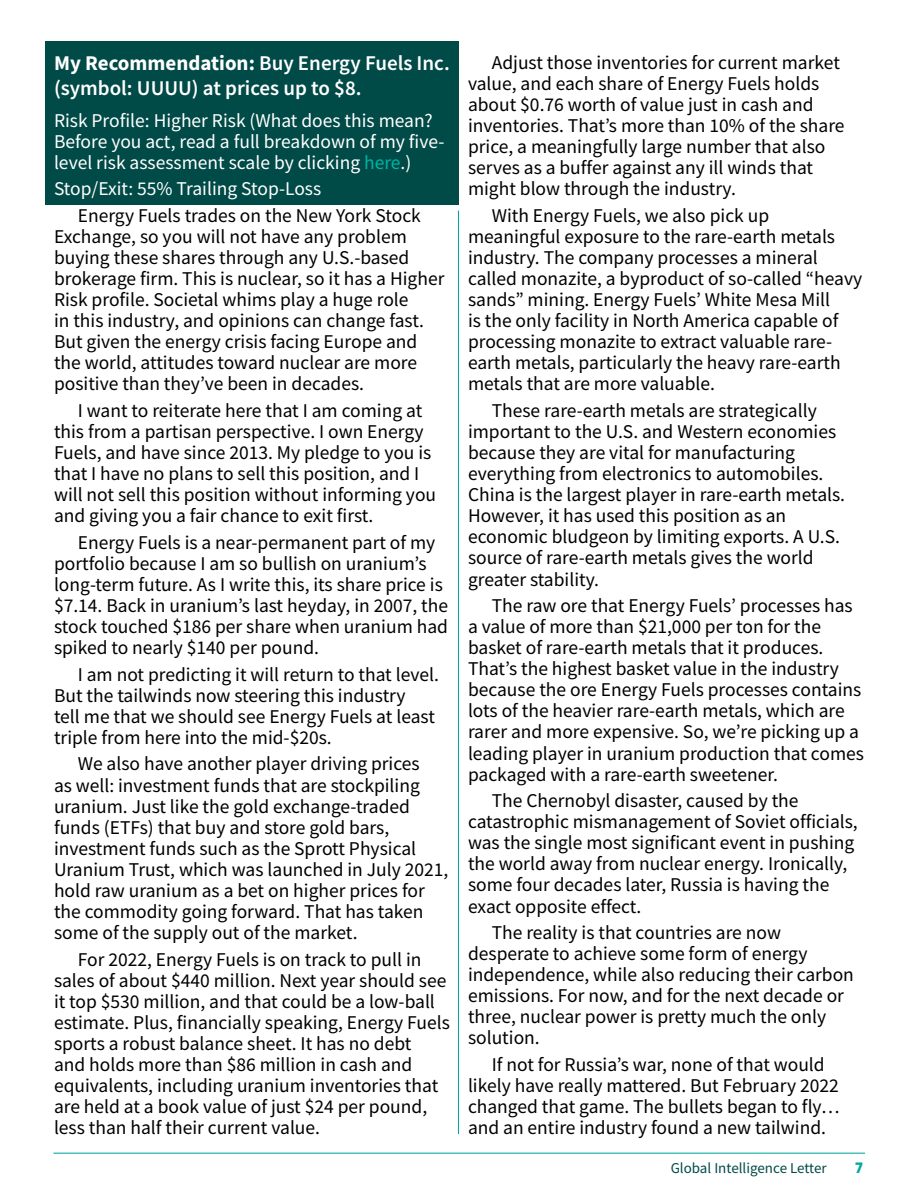
<style>
.page{position:relative;width:918px;height:1188px;background:#fff}
.page>*{position:absolute;margin:0;border:0;box-sizing:border-box;transform-origin:0 0}
.t1{font:600 21px/25.7px "Source Sans Pro";color:#fff}
.t2{font:19.5px/21.1px "Source Sans Pro";color:#000}
.t3{font:19.5px/21.1px "Source Sans Pro";color:#fff}
.t4{font:15px "Source Sans Pro";color:#004a47}
.t5{font:800 15px "Gilroy";color:#00a89e}
.s1{font-weight:700}
.s2{color:#00b4a3}
</style>
<div class="page">
<hr style="left:53px;top:1153px;width:812px;height:1px;background:#00a89e">
<div style="left:46px;top:41px;width:413px;height:163px;background:#004a47"></div>
<hr style="left:458px;top:211px;width:1px;height:923px;background:#00a89e">
<p class="t1" style="left:54px;top:50px;width:397px"><span class="s1">My Recommendation:</span> Buy Energy Fuels Inc. (symbol: UUUU) at prices up to $8.</p>
<p class="t3" style="left:54px;top:110px;width:392px">Risk Profile: Higher Risk (What does this mean?<br>Before you act, read a full breakdown of my five&shy;level risk assessment scale by clicking <span class="s2">here</span>.)</p>
<p class="t3" style="left:54px;top:178px;width:269px">Stop/Exit: 55% Trailing Stop-Loss</p>
<p class="t2" style="left:54px;top:205px;width:392px;text-indent:24px">Energy Fuels trades on the New York Stock Exchange, so you will not have any problem buying these shares through any U.S.-based brokerage firm. This is nuclear, so it has a Higher Risk profile. Societal whims play a huge role<br>in this industry, and opinions can change fast.<br>But given the energy crisis facing Europe and the world, attitudes toward nuclear are more positive than they’ve been in decades.</p>
<p class="t2" style="left:54px;top:400px;width:384px;text-indent:24px">I want to reiterate here that I am coming at this from a partisan perspective. I own Energy Fuels, and have since 2013. My pledge to you is that I have no plans to sell this position, and I will not sell this position without informing you and giving you a fair chance to exit first.</p>
<p class="t2" style="left:54px;top:532px;width:396px;text-indent:24px">Energy Fuels is a near-permanent part of my portfolio because I am so bullish on uranium’s long-term future. As I write this, its share price is $7.14. Back in uranium’s last heyday, in 2007, the stock touched $186 per share when uranium had spiked to nearly $140 per pound.</p>
<p class="t2" style="left:54px;top:664px;width:387px;text-indent:24px">I am not predicting it will return to that level.<br>But the tailwinds now steering this industry<br>tell me that we should see Energy Fuels at least triple from here into the mid-$20s.</p>
<p class="t2" style="left:54px;top:753px;width:396px;text-indent:24px">We also have another player driving prices<br>as well: investment funds that are stockpiling uranium. Just like the gold exchange-traded funds (ETFs) that buy and store gold bars, investment funds such as the Sprott Physical Uranium Trust, which was launched in July 2021, hold raw uranium as a bet on higher prices for the commodity going forward. That has taken some of the supply out of the market.</p>
<p class="t2" style="left:54px;top:948px;width:397px;text-indent:24px">For 2022, Energy Fuels is on track to pull in sales of about $440 million. Next year should see it top $530 million, and that could be a low-ball estimate. Plus, financially speaking, Energy Fuels sports a robust balance sheet. It has no debt<br>and holds more than $86 million in cash and equivalents, including uranium inventories that are held at a book value of just $24 per pound, less than half their current value.</p>
<p class="t2" style="left:468px;top:52px;width:378px;text-indent:24px">Adjust those inventories for current market value, and each share of Energy Fuels holds about $0.76 worth of value just in cash and inventories. That’s more than 10% of the share price, a meaningfully large number that also serves as a buffer against any ill winds that might blow through the industry.</p>
<p class="t2" style="left:468px;top:205px;width:396px;text-indent:24px">With Energy Fuels, we also pick up meaningful exposure to the rare-earth metals industry. The company processes a mineral called monazite, a byproduct of so-called “heavy sands” mining. Energy Fuels’ White Mesa Mill<br>is the only facility in North America capable of processing monazite to extract valuable rare&shy;earth metals, particularly the heavy rare-earth metals that are more valuable.</p>
<p class="t2" style="left:468px;top:400px;width:379px;text-indent:24px">These rare-earth metals are strategically important to the U.S. and Western economies because they are vital for manufacturing everything from electronics to automobiles.<br>China is the largest player in rare-earth metals.<br>However, it has used this position as an economic bludgeon by limiting exports. A U.S. source of rare-earth metals gives the world greater stability.</p>
<p class="t2" style="left:468px;top:595px;width:398px;text-indent:24px">The raw ore that Energy Fuels’ processes has a value of more than $21,000 per ton for the basket of rare-earth metals that it produces.<br>That’s the highest basket value in the industry because the ore Energy Fuels processes contains lots of the heavier rare-earth metals, which are rarer and more expensive. So, we’re picking up a leading player in uranium production that comes packaged with a rare-earth sweetener.</p>
<p class="t2" style="left:468px;top:790px;width:391px;text-indent:24px">The Chernobyl disaster, caused by the catastrophic mismanagement of Soviet officials, was the single most significant event in pushing the world away from nuclear energy. Ironically, some four decades later, Russia is having the exact opposite effect.</p>
<p class="t2" style="left:468px;top:922px;width:387px;text-indent:24px">The reality is that countries are now desperate to achieve some form of energy independence, while also reducing their carbon emissions. For now, and for the next decade or three, nuclear power is pretty much the only solution.</p>
<p class="t2" style="left:468px;top:1054px;width:373px;text-indent:24px">If not for Russia’s war, none of that would likely have really mattered. But February 2022 changed that game. The bullets began to fly… and an entire industry found a new tailwind.</p>
<p class="t4" style="left:671px;top:1158px;width:158px">Global Intelligence Letter</p>
<p class="t5" style="left:855px;top:1159px;width:9px">7</p>
</div>
